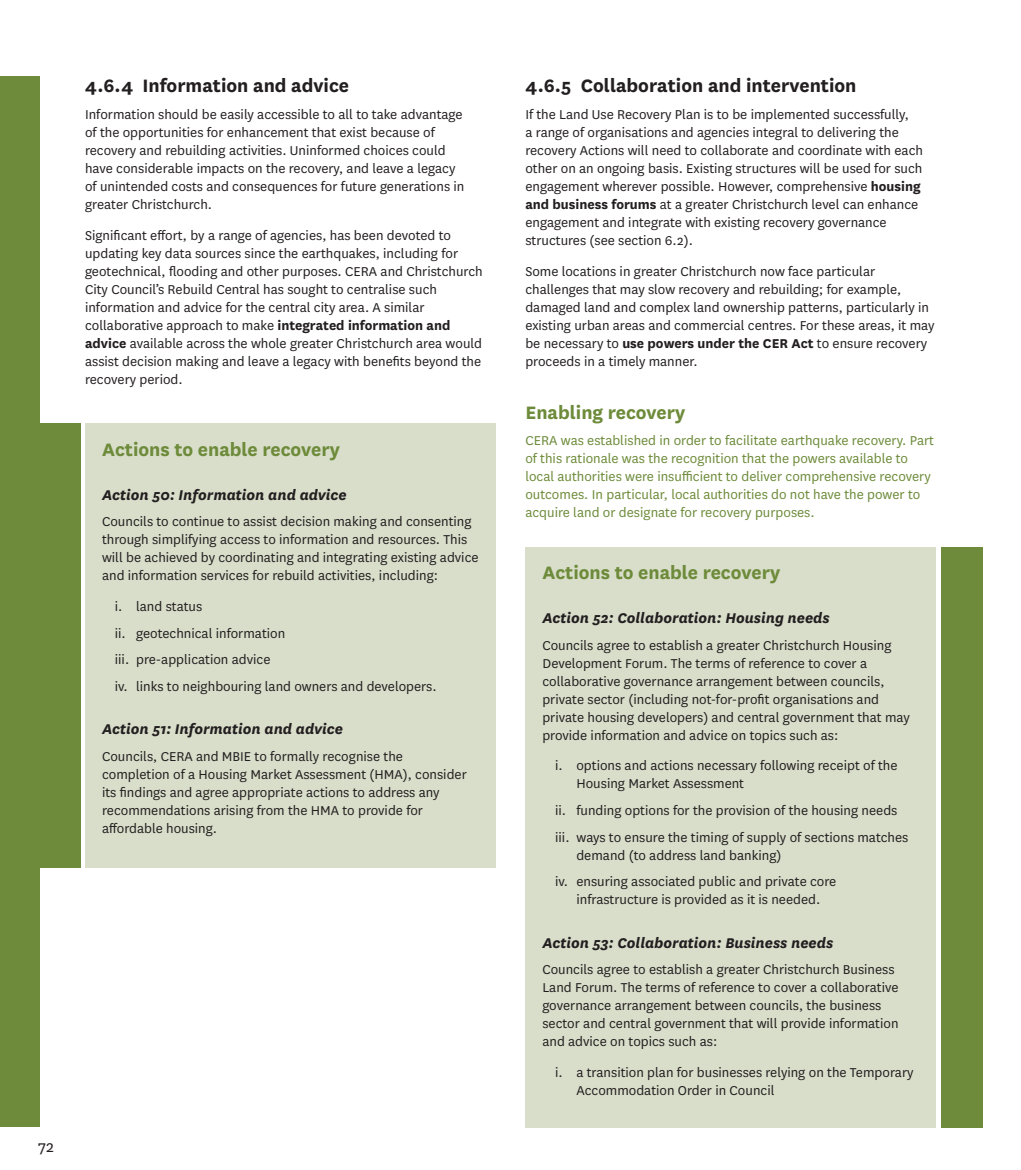
<style>
.page{position:relative;width:1021px;height:1170px;background:#fff}
.page>*{position:absolute;margin:0;border:0;box-sizing:border-box;transform-origin:0 0}
.t1{font:700 21px "National";color:#6d8b3a}
.t2{font:700 21px "National";color:#231f20}
.t3{font:18px "National";color:#231f20}
.t4{font:italic 700 16.5px "National";color:#231f20}
.t5{font:15px/18px "National";color:#231f20}
.t6{font:15px/18px "National";color:#6d8b3a}
.s1{font-weight:700}
</style>
<div class="page">
<div style="left:85px;top:423px;width:410px;height:444px;background:#d9deca"></div>
<div style="left:525px;top:546px;width:410px;height:581px;background:#d9deca"></div>
<div style="left:941px;top:546px;width:41px;height:581px;background:#6d8b3a"></div>
<div style="left:33px;top:423px;width:48px;height:444px;background:#6d8b3a"></div>
<div style="left:0;top:77px;width:40px;height:1049px;background:#6d8b3a"></div>
<h1 class="t2" style="left:85px;top:71px;width:265px">4.6.4 Information and advice</h1>
<p class="t5" style="left:85px;top:105px;width:381px">Information should be easily accessible to all to take advantage of the opportunities for enhancement that exist because of recovery and rebuilding activities. Uninformed choices could have considerable impacts on the recovery, and leave a legacy of unintended costs and consequences for future generations in greater Christchurch.</p>
<p class="t5" style="left:85px;top:225px;width:399px">Significant effort, by a range of agencies, has been devoted to updating key data sources since the earthquakes, including for geotechnical, flooding and other purposes. CERA and Christchurch City Council’s Rebuild Central has sought to centralise such information and advice for the central city area. A similar collaborative approach to make <span class="s1">integrated information and advice</span> available across the whole greater Christchurch area would assist decision making and leave a legacy with benefits beyond the recovery period.</p>
<h1 class="t1" style="left:102px;top:434px;width:239px">Actions to enable recovery</h1>
<p class="t4" style="left:102px;top:483px;width:246px">Action 50: Information and advice</p>
<p class="t5" style="left:102px;top:512px;width:378px">Councils to continue to assist decision making and consenting through simplifying access to information and resources. This will be achieved by coordinating and integrating existing advice and information services for rebuild activities, including:</p>
<p class="t5" style="left:115px;top:592px;width:323px;line-height:26.5px">i. land status<br>ii. geotechnical information<br>iii. pre-application advice<br>iv. links to neighbouring land owners and developers.</p>
<p class="t4" style="left:102px;top:717px;width:242px">Action 51: Information and advice</p>
<p class="t5" style="left:102px;top:746px;width:366px">Councils, CERA and MBIE to formally recognise the completion of a Housing Market Assessment (HMA), consider its findings and agree appropriate actions to address any recommendations arising from the HMA to provide for affordable housing.</p>
<p class="t3" style="left:38px;top:1134px;width:17px">72</p>
<h1 class="t2" style="left:525px;top:71px;width:332px">4.6.5 Collaboration and intervention</h1>
<p class="t5" style="left:525px;top:105px;width:399px">If the Land Use Recovery Plan is to be implemented successfully,<br>a range of organisations and agencies integral to delivering the recovery Actions will need to collaborate and coordinate with each other on an ongoing basis. Existing structures will be used for such engagement wherever possible. However, comprehensive <span class="s1">housing and business forums</span> at a greater Christchurch level can enhance engagement and integrate with existing recovery governance structures (see section 6.2).</p>
<p class="t5" style="left:525px;top:261px;width:410px">Some locations in greater Christchurch now face particular challenges that may slow recovery and rebuilding; for example, damaged land and complex land ownership patterns, particularly in existing urban areas and commercial centres. For these areas, it may be necessary to <span class="s1">use powers under the CER Act</span> to ensure recovery proceeds in a timely manner.</p>
<h1 class="t1" style="left:525px;top:397px;width:161px">Enabling recovery</h1>
<p class="t6" style="left:525px;top:431px;width:410px">CERA was established in order to facilitate earthquake recovery. Part of this rationale was the recognition that the powers available to local authorities were insufficient to deliver comprehensive recovery outcomes. In particular, local authorities do not have the power to acquire land or designate for recovery purposes.</p>
<h1 class="t1" style="left:542px;top:558px;width:239px">Actions to enable recovery</h1>
<p class="t4" style="left:542px;top:606px;width:289px">Action 52: Collaboration: Housing needs</p>
<p class="t5" style="left:542px;top:635px;width:369px">Councils agree to establish a greater Christchurch Housing Development Forum. The terms of reference to cover a collaborative governance arrangement between councils, private sector (including not-for-profit organisations and private housing developers) and central government that may provide information and advice on topics such as:</p>
<p class="t5" style="left:576px;top:756px;width:322px;text-indent:-21px">i. options and actions necessary following receipt of the<br>Housing Market Assessment</p>
<p class="t5" style="left:555px;top:796px;width:355px;line-height:26.5px">ii. funding options for the provision of the housing needs iii. ways to ensure the timing of supply of sections matches</p>
<p class="t5" style="left:555px;top:841px;width:283px;line-height:26.5px;text-indent:21px">demand (to address land banking)<br>iv. ensuring associated public and private core</p>
<p class="t5" style="left:576px;top:889px;width:245px">infrastructure is provided as it is needed.</p>
<p class="t4" style="left:542px;top:931px;width:292px">Action 53: Collaboration: Business needs</p>
<p class="t5" style="left:542px;top:959px;width:357px">Councils agree to establish a greater Christchurch Business Land Forum. The terms of reference to cover a collaborative governance arrangement between councils, the business sector and central government that will provide information and advice on topics such as:</p>
<p class="t5" style="left:576px;top:1062px;width:338px;text-indent:-21px">i. a transition plan for businesses relying on the Temporary<br>Accommodation Order in Council</p>
</div>
